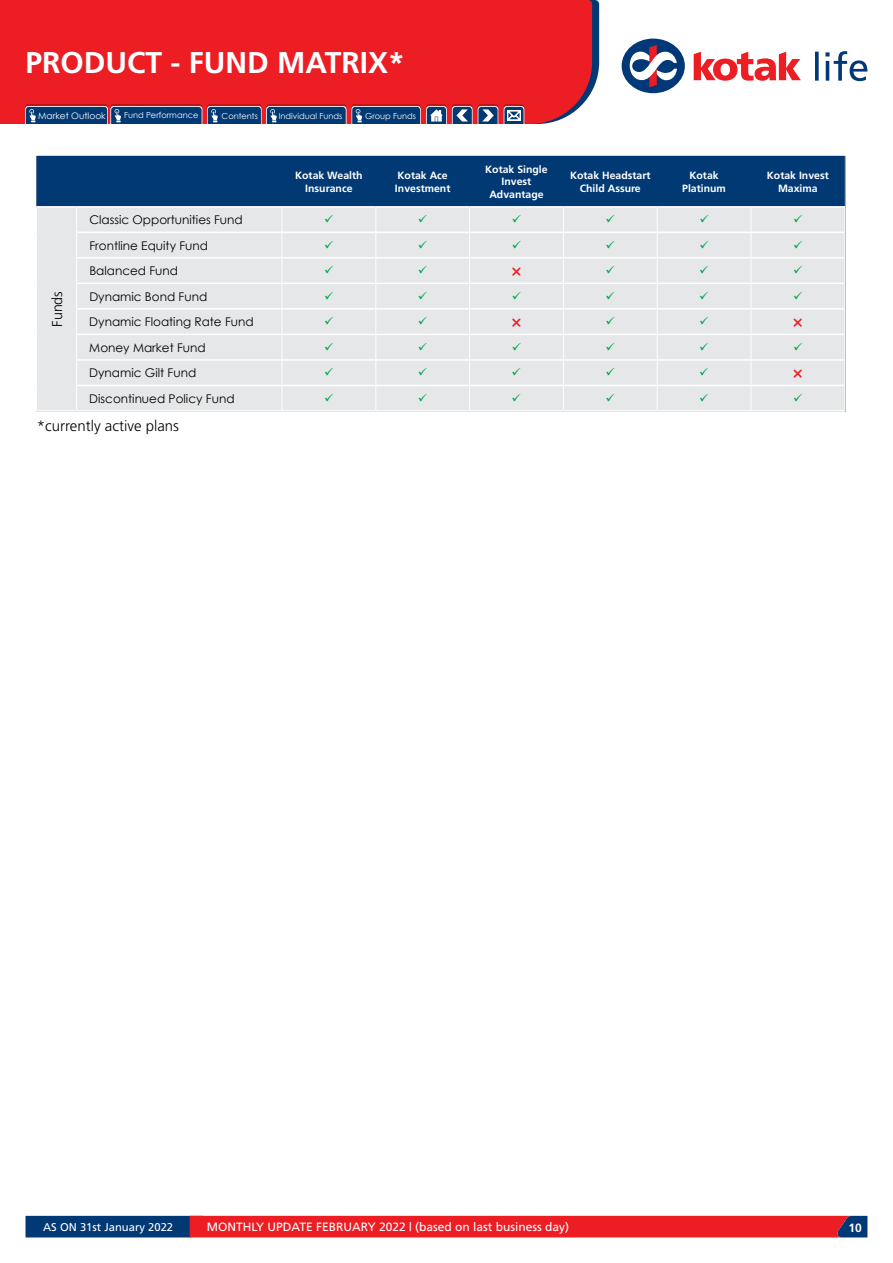
<style>
.page{position:relative;width:893px;height:1263px;background:#fff}
.page>*{position:absolute;margin:0;border:0;box-sizing:border-box;transform-origin:0 0}
.t1{font:700 30px "Frutiger";color:#fff}
.t2{font:300 15px "Frutiger";color:#000}
.t3{font:300 14.25px "Frutiger";color:#000}
.t4{font:12px "Century Gothic";color:#000}
.t5{font:12px "Frutiger";color:#fff}
.t6{font:700 12px "Frutiger";color:#fff}
.t7{font:11.25px "Frutiger";color:#fff}
.t8{font:700 10.5px/12.6px "Frutiger";color:#fff;text-align:center}
.t9{font:9px "Century Gothic";color:#fff}
.t10{font:8.25px "Century Gothic";color:#fff}
</style>
<div class="page">
<div style="left:0;top:0;width:592px;height:124px;background:#ed1d24"></div>
<div style="left:622px;top:39px;width:63px;height:54px;background:#003878;border-radius:50%"></div>
<svg style="left:630px;top:45px;width:47px;height:42px"></svg>
<svg style="left:694px;top:52px;width:107px;height:29px"></svg>
<svg style="left:815px;top:51px;width:52px;height:30px"></svg>
<svg style="left:504px;top:104px;width:20px;height:20px"></svg>
<svg style="left:26px;top:1216px;width:841px;height:21px;background:#b72336"></svg>
<svg style="left:25px;top:104px;width:473px;height:20px;background:#3e4974"></svg>
<svg style="left:36px;top:156px;width:809px;height:254px;background:#b9c5d2"></svg>
<h1 class="t1" style="left:26px;top:45px;width:381px">PRODUCT - FUND MATRIX*</h1>
<p class="t9" style="left:38px;top:109px;width:69px">Market Outlook</p>
<p class="t10" style="left:124px;top:110px;width:76px">Fund Performance</p>
<p class="t10" style="left:222px;top:110px;width:38px">Contents</p>
<p class="t10" style="left:279px;top:110px;width:65px">Individual Funds</p>
<p class="t10" style="left:365px;top:110px;width:52px">Group Funds</p>
<p class="t4" style="left:89px;top:211px;width:155px">Classic Opportunities Fund</p>
<p class="t4" style="left:89px;top:237px;width:120px">Frontline Equity Fund</p>
<p class="t4" style="left:89px;top:262px;width:90px">Balanced Fund</p>
<p class="t4" style="left:89px;top:288px;width:119px">Dynamic Bond Fund</p>
<p class="t4" style="left:89px;top:313px;width:166px">Dynamic Floating Rate Fund</p>
<p class="t4" style="left:89px;top:339px;width:118px">Money Market Fund</p>
<p class="t4" style="left:89px;top:364px;width:108px">Dynamic Gilt Fund</p>
<p class="t4" style="left:89px;top:390px;width:147px">Discontinued Policy Fund</p>
<p class="t2" style="left:37px;top:417px;width:144px">*currently active plans</p>
<p class="t3" style="left:49px;top:327px;width:37px;rotate:-90deg">Funds</p>
<p class="t8" style="left:295px;top:169px;width:69px">Kotak Wealth<br>Insurance</p>
<p class="t8" style="left:395px;top:169px;width:57px;text-align:left">Kotak Ace<br>Investment</p>
<p class="t8" style="left:485px;top:163px;width:64px">Kotak Single<br>Invest<br>Advantage</p>
<p class="t8" style="left:570px;top:169px;width:82px">Kotak Headstart<br>Child Assure</p>
<p class="t8" style="left:682px;top:169px;width:45px">Kotak<br>Platinum</p>
<p class="t8" style="left:767px;top:169px;width:63px">Kotak Invest<br>Maxima</p>
<p class="t7" style="left:43px;top:1220px;width:132px">AS ON 31st January 2022</p>
<p class="t5" style="left:207px;top:1219px;width:364px">MONTHLY UPDATE FEBRUARY 2022 | (based on last business day)</p>
<p class="t6" style="left:848px;top:1221px;width:15px">10</p>
</div>
